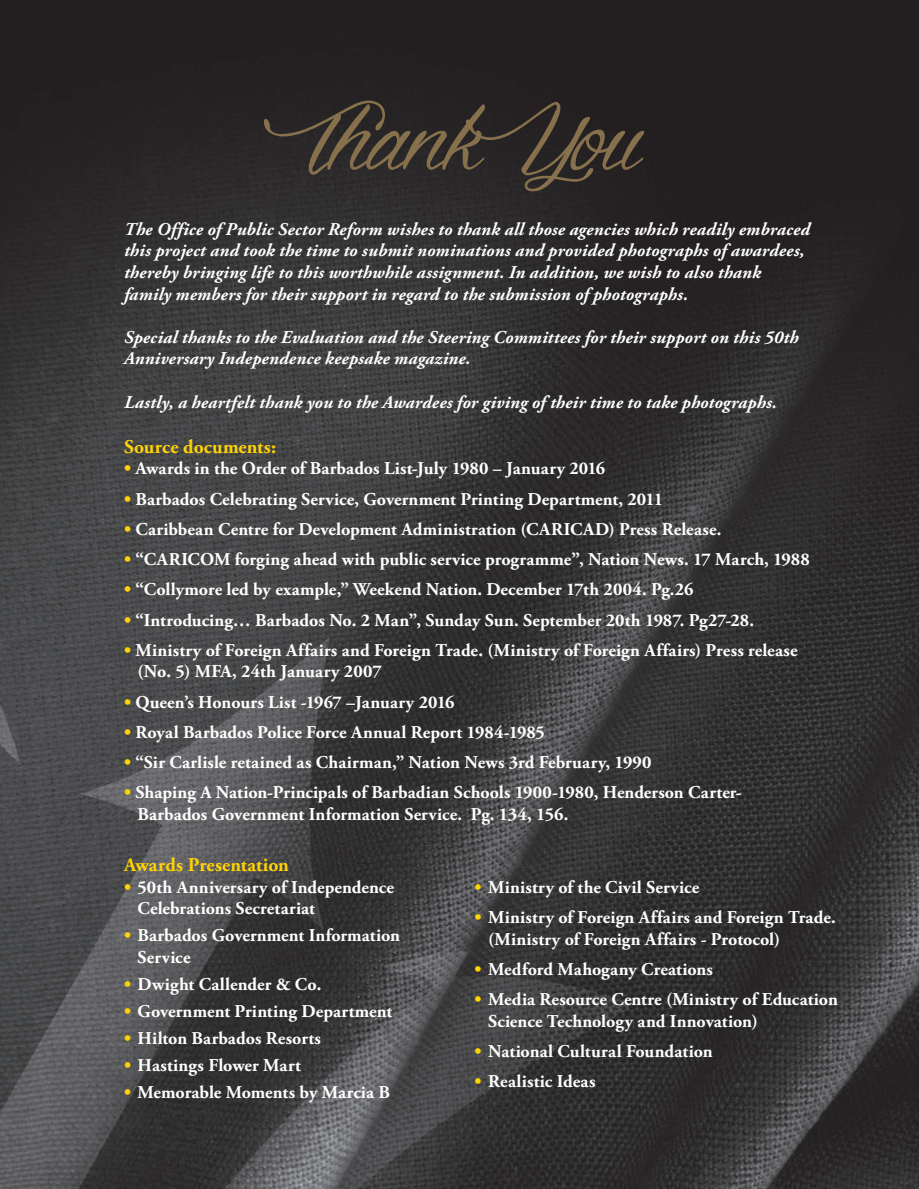
<style>
.page{position:relative;width:919px;height:1189px;background:#fff}
.page>*{position:absolute;margin:0;border:0;box-sizing:border-box;transform-origin:0 0}
.t1{font:210px "Dragonis Coming";color:#87714d}
.t2{font:700 19.5px "Adobe Garamond Pro";letter-spacing:.005em;color:#fed304}
.t3{font:700 18px/21.6px "Adobe Garamond Pro";letter-spacing:.005em;color:#fff}
.t4{font:italic 700 18px/21.6px "Adobe Garamond Pro";letter-spacing:.01em;color:#fff}
.s1{color:#fed304}
</style>
<div class="page">
<img style="left:0;top:0;width:918px;height:1188px">
<h1 class="t1" style="left:276px;top:-26px;width:367px">Thank You</h1>
<p class="t4" style="left:124px;top:218px;width:687px">The Office of Public Sector Reform wishes to thank all those agencies which readily embraced this project and took the time to submit nominations and provided photographs of awardees, thereby bringing life to this worthwhile assignment. In addition, we wish to also thank family members for their support in regard to the submission of photographs.</p>
<p class="t4" style="left:124px;top:326px;width:676px">Special thanks to the Evaluation and the Steering Committees for their support on this 50th<br>Anniversary Independence keepsake magazine.</p>
<p class="t4" style="left:124px;top:391px;width:654px">Lastly, a heartfelt thank you to the Awardees for giving of their time to take photographs.</p>
<p class="t2" style="left:124px;top:435px;width:153px">Source documents:</p>
<p class="t3" style="left:124px;top:458px;width:482px"><span class="s1">•</span> Awards in the Order of Barbados List-July 1980 – January 2016</p>
<p class="t3" style="left:124px;top:488px;width:540px"><span class="s1">•</span> Barbados Celebrating Service, Government Printing Department, 2011</p>
<p class="t3" style="left:124px;top:518px;width:599px"><span class="s1">•</span> Caribbean Centre for Development Administration (CARICAD) Press Release.</p>
<p class="t3" style="left:124px;top:549px;width:687px"><span class="s1">•</span> “CARICOM forging ahead with public service programme”, Nation News. 17 March, 1988</p>
<p class="t3" style="left:124px;top:579px;width:571px"><span class="s1">•</span> “Collymore led by example,” Weekend Nation. December 17th 2004. Pg.26</p>
<p class="t3" style="left:124px;top:609px;width:631px"><span class="s1">•</span> “Introducing… Barbados No. 2 Man”, Sunday Sun. September 20th 1987. Pg27-28.</p>
<p class="t3" style="left:137px;top:639px;width:661px;text-indent:-14px"><span class="s1">•</span> Ministry of Foreign Affairs and Foreign Trade. (Ministry of Foreign Affairs) Press release (No. 5) MFA, 24th January 2007</p>
<p class="t3" style="left:124px;top:691px;width:332px"><span class="s1">•</span> Queen’s Honours List -1967 –January 2016</p>
<p class="t3" style="left:124px;top:721px;width:422px"><span class="s1">•</span> Royal Barbados Police Force Annual Report 1984-1985</p>
<p class="t3" style="left:124px;top:752px;width:529px"><span class="s1">•</span> “Sir Carlisle retained as Chairman,” Nation News 3rd February, 1990</p>
<p class="t3" style="left:137px;top:782px;width:605px;text-indent:-14px"><span class="s1">•</span> Shaping A Nation-Principals of Barbadian Schools 1900-1980, Henderson Carter-<br>Barbados Government Information Service. Pg. 134, 156.</p>
<p class="t2" style="left:124px;top:853px;width:166px">Awards Presentation</p>
<p class="t3" style="left:137px;top:876px;width:258px;text-indent:-14px"><span class="s1">•</span> 50th Anniversary of Independence<br>Celebrations Secretariat</p>
<p class="t3" style="left:137px;top:925px;width:264px;text-indent:-14px"><span class="s1">•</span> Barbados Government Information<br>Service</p>
<p class="t3" style="left:124px;top:973px;width:199px"><span class="s1">•</span> Dwight Callender &amp; Co.</p>
<p class="t3" style="left:124px;top:1000px;width:270px"><span class="s1">•</span> Government Printing Department</p>
<p class="t3" style="left:124px;top:1027px;width:198px"><span class="s1">•</span> Hilton Barbados Resorts</p>
<p class="t3" style="left:124px;top:1054px;width:178px"><span class="s1">•</span> Hastings Flower Mart</p>
<p class="t3" style="left:124px;top:1081px;width:267px"><span class="s1">•</span> Memorable Moments by Marcia B</p>
<p class="t3" style="left:474px;top:876px;width:226px"><span class="s1">•</span> Ministry of the Civil Service</p>
<p class="t3" style="left:488px;top:906px;width:349px;text-indent:-14px"><span class="s1">•</span> Ministry of Foreign Affairs and Foreign Trade. (Ministry of Foreign Affairs - Protocol)</p>
<p class="t3" style="left:474px;top:958px;width:240px"><span class="s1">•</span> Medford Mahogany Creations</p>
<p class="t3" style="left:488px;top:988px;width:351px;text-indent:-14px"><span class="s1">•</span> Media Resource Centre (Ministry of Education<br>Science Technology and Innovation)</p>
<p class="t3" style="left:474px;top:1040px;width:239px"><span class="s1">•</span> National Cultural Foundation</p>
<p class="t3" style="left:474px;top:1070px;width:122px"><span class="s1">•</span> Realistic Ideas</p>
</div>
